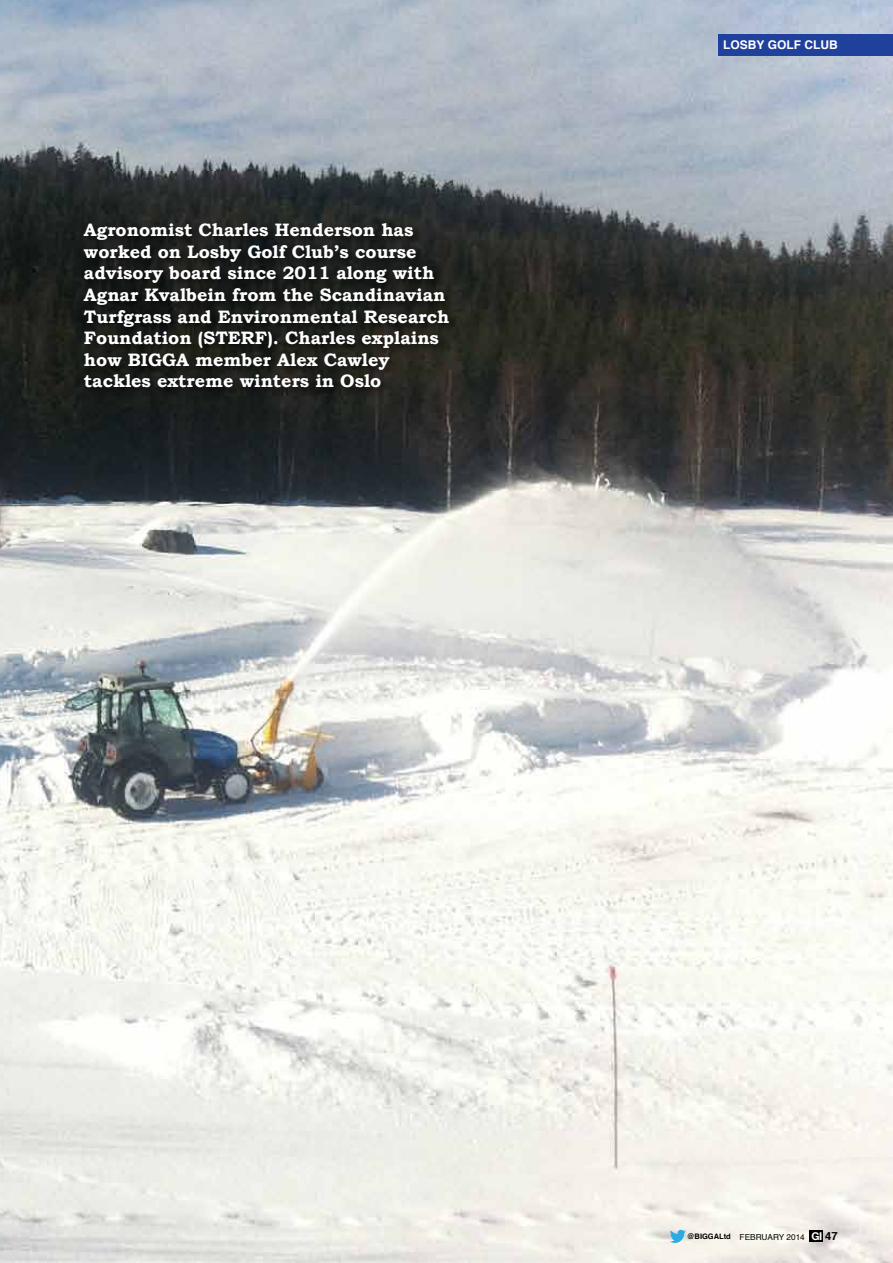
<style>
.page{position:relative;width:893px;height:1263px;background:#fff}
.page>*{position:absolute;margin:0;border:0;box-sizing:border-box;transform-origin:0 0}
.t1{font:700 18px/21.6px "Bookman Old Style";color:#fff}
.t2{font:700 12px "Helvetica";color:#fff}
.t3{font:8.25px "Helvetica";color:#000}
.s1{font-weight:700;font-size:7.5px}
.s2{font-family:"Helvetica Neue";font-weight:700;font-size:10.8px;color:#fff}
.s3{font-weight:700;font-size:11.25px}
</style>
<div class="page">
<img style="left:0;top:0;width:893px;height:1263px">
<div style="left:809px;top:1230px;width:14px;height:11px;background:#000"></div>
<svg style="left:670px;top:1230px;width:16px;height:13px"></svg>
<div style="left:719px;top:34px;width:174px;height:21px;background:#20419b"></div>
<div style="left:80px;top:219px;width:379px;height:180px;background:#000;opacity:.75"></div>
<p class="t1" style="left:84px;top:219px;width:367px">Agronomist Charles Henderson has worked on Losby Golf Club’s course advisory board since 2011 along with Agnar Kvalbein from the Scandinavian Turfgrass and Environmental Research Foundation (STERF). Charles explains how BIGGA member Alex Cawley tackles extreme winters in Oslo</p>
<p class="t2" style="left:723px;top:35px;width:116px">LOSBY GOLF CLUB</p>
<p class="t3" style="left:687px;top:1231px;width:152px"><span class="s1">@BIGGALtd</span> FEBRUARY 2014 <span class="s2">GI</span> <span class="s3">47</span></p>
</div>
